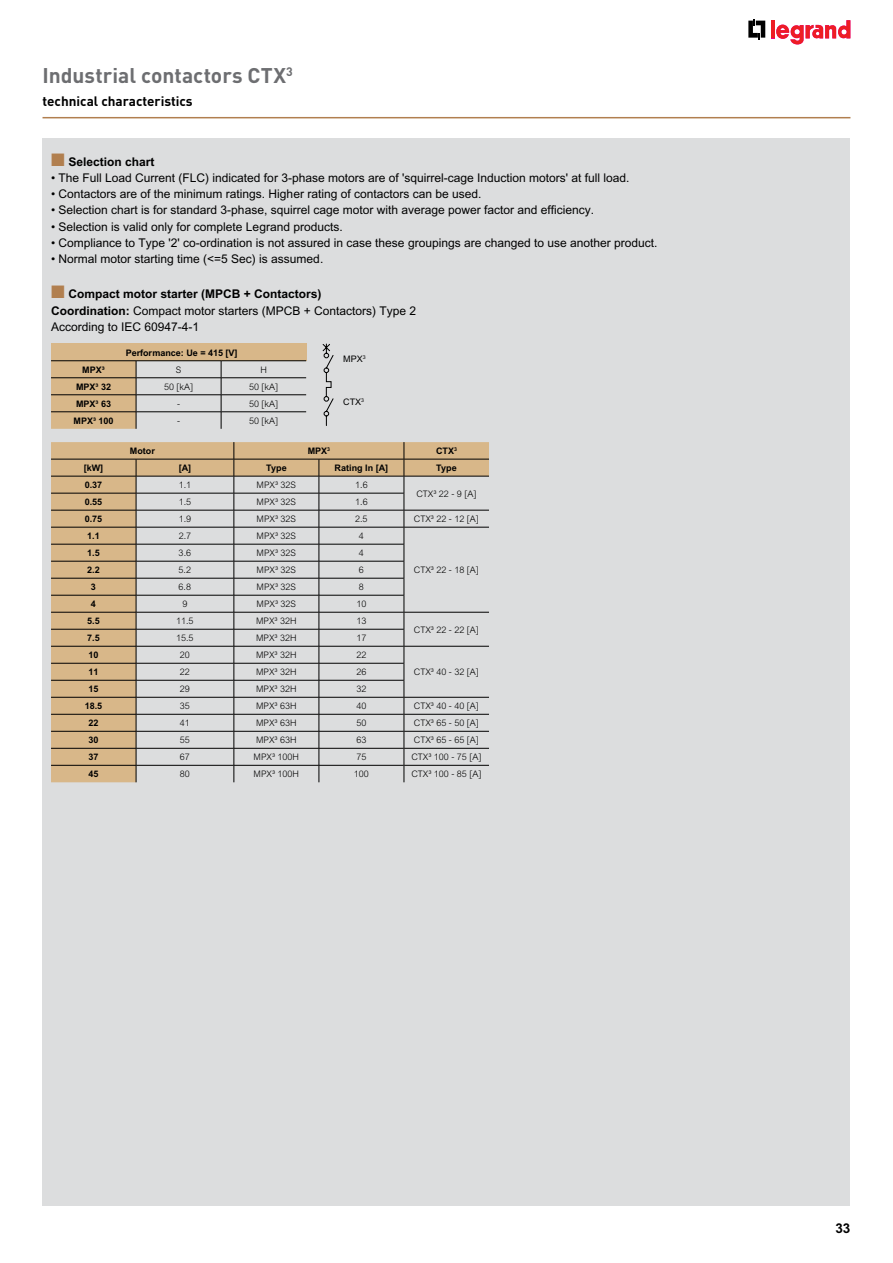
<style>
.page{position:relative;width:893px;height:1263px;background:#fff}
.page>*{position:absolute;margin:0;border:0;box-sizing:border-box;transform-origin:0 0}
.t1{font:700 21px "DIN Pro";color:#6d6e71}
.t2{font:700 13.5px "DIN Pro";color:#000}
.t3{font:700 13.5px "Arial";color:#000}
.t4{font:12px/16.2px "Arial";color:#000}
.t5{font:700 12px "Arial";color:#000}
.t6{font:300 9px "Arial";color:#000}
.t7{font:700 9px "Arial";color:#000}
.t8{font:9px "Arial";color:#000}
.s1{color:#b17f4f}
.s2{font-weight:700}
</style>
<div class="page">
<hr style="left:43px;top:117px;width:807px;height:1px;background:#b17f4f">
<svg style="left:748px;top:19px;width:17px;height:20px"></svg>
<hr style="left:771px;top:20px;width:4px;height:18px;background:#ed1d24">
<svg style="left:776px;top:20px;width:74px;height:25px"></svg>
<div style="left:43px;top:138px;width:807px;height:1067px;background:#dcddde"></div>
<div style="left:51px;top:344px;width:255px;height:17px;background:#d8b789"></div>
<hr style="left:51px;top:360px;width:85px;height:1px;background:#000">
<hr style="left:136px;top:360px;width:85px;height:1px;background:#000">
<hr style="left:221px;top:360px;width:85px;height:1px;background:#000">
<hr style="left:136px;top:377px;width:85px;height:1px;background:#000">
<hr style="left:221px;top:377px;width:85px;height:1px;background:#000">
<hr style="left:136px;top:394px;width:85px;height:1px;background:#000">
<hr style="left:221px;top:394px;width:85px;height:1px;background:#000">
<hr style="left:136px;top:411px;width:85px;height:1px;background:#000">
<svg style="left:51px;top:361px;width:86px;height:68px;background:#cbac81"></svg>
<hr style="left:221px;top:411px;width:85px;height:1px;background:#000">
<svg style="left:221px;top:361px;width:1px;height:68px"></svg>
<svg style="left:51px;top:442px;width:438px;height:340px"></svg>
<svg style="left:322px;top:343px;width:12px;height:83px"></svg>
<p class="t1" style="left:43px;top:58px;width:252px">Industrial contactors CTX<sup>3</sup></p>
<p class="t2" style="left:43px;top:90px;width:152px">technical characteristics</p>
<p class="t5" style="left:51px;top:154px;width:105px"><span class="s1">■</span> Selection chart</p>
<p class="t4" style="left:51px;top:170px;width:580px">• The Full Load Current (FLC) indicated for 3-phase motors are of 'squirrel-cage Induction motors' at full load.</p>
<p class="t4" style="left:51px;top:186px;width:432px">• Contactors are of the minimum ratings. Higher rating of contactors can be used.</p>
<p class="t4" style="left:51px;top:202px;width:545px">• Selection chart is for standard 3-phase, squirrel cage motor with average power factor and efficiency.</p>
<p class="t4" style="left:51px;top:219px;width:293px">• Selection is valid only for complete Legrand products.</p>
<p class="t4" style="left:51px;top:235px;width:608px">• Compliance to Type '2' co-ordination is not assured in case these groupings are changed to use another product.</p>
<p class="t4" style="left:51px;top:251px;width:274px">• Normal motor starting time (&lt;=5 Sec) is assumed.</p>
<p class="t4" style="left:51px;top:286px;width:367px"><span class="s1">■</span> <span class="s2">Compact motor starter (MPCB + Contactors)<br>Coordination:</span> Compact motor starters (MPCB + Contactors) Type 2<br>According to IEC 60947-4-1</p>
<p class="t7" style="left:126px;top:347px;width:113px">Performance: Ue = 415 [V]</p>
<p class="t7" style="left:82px;top:364px;width:24px">MPX³</p>
<p class="t6" style="left:176px;top:365px;width:7px">S</p>
<p class="t6" style="left:260px;top:365px;width:8px">H</p>
<p class="t7" style="left:76px;top:381px;width:37px">MPX³ 32</p>
<p class="t6" style="left:164px;top:382px;width:31px">50 [kA]</p>
<p class="t6" style="left:249px;top:382px;width:31px">50 [kA]</p>
<p class="t7" style="left:76px;top:398px;width:37px">MPX³ 63</p>
<p class="t6" style="left:177px;top:399px;width:4px">-</p>
<p class="t6" style="left:249px;top:399px;width:31px">50 [kA]</p>
<p class="t7" style="left:74px;top:415px;width:42px">MPX³ 100</p>
<p class="t6" style="left:177px;top:416px;width:4px">-</p>
<p class="t6" style="left:249px;top:416px;width:31px">50 [kA]</p>
<p class="t7" style="left:130px;top:445px;width:26px">Motor</p>
<p class="t7" style="left:308px;top:445px;width:24px">MPX<sup>3</sup></p>
<p class="t7" style="left:436px;top:445px;width:22px">CTX<sup>3</sup></p>
<p class="t7" style="left:84px;top:462px;width:21px">[kW]</p>
<p class="t7" style="left:179px;top:462px;width:14px">[A]</p>
<p class="t7" style="left:266px;top:462px;width:22px">Type</p>
<p class="t7" style="left:335px;top:462px;width:55px">Rating In [A]</p>
<p class="t7" style="left:436px;top:462px;width:22px">Type</p>
<p class="t7" style="left:85px;top:480px;width:19px">0.37</p>
<p class="t6" style="left:179px;top:480px;width:14px">1.1</p>
<p class="t6" style="left:257px;top:480px;width:41px">MPX³ 32S</p>
<p class="t6" style="left:355px;top:480px;width:14px">1.6</p>
<p class="t6" style="left:416px;top:488px;width:62px">CTX³ 22 - 9 [A]</p>
<p class="t7" style="left:85px;top:497px;width:19px">0.55</p>
<p class="t6" style="left:179px;top:497px;width:14px">1.5</p>
<p class="t6" style="left:257px;top:497px;width:41px">MPX³ 32S</p>
<p class="t6" style="left:355px;top:497px;width:14px">1.6</p>
<p class="t7" style="left:85px;top:514px;width:19px">0.75</p>
<p class="t6" style="left:179px;top:514px;width:14px">1.9</p>
<p class="t6" style="left:257px;top:514px;width:41px">MPX³ 32S</p>
<p class="t6" style="left:355px;top:514px;width:14px">2.5</p>
<p class="t6" style="left:414px;top:514px;width:67px">CTX³ 22 - 12 [A]</p>
<p class="t7" style="left:87px;top:531px;width:14px">1.1</p>
<p class="t6" style="left:179px;top:531px;width:14px">2.7</p>
<p class="t6" style="left:257px;top:531px;width:41px">MPX³ 32S</p>
<p class="t6" style="left:359px;top:531px;width:7px">4</p>
<p class="t6" style="left:414px;top:565px;width:67px">CTX³ 22 - 18 [A]</p>
<p class="t8" style="left:343px;top:354px;width:24px">MPX<sup>3</sup></p>
<p class="t8" style="left:343px;top:396px;width:22px">CTX<sup>3</sup></p>
<p class="t7" style="left:87px;top:548px;width:14px">1.5</p>
<p class="t6" style="left:179px;top:548px;width:14px">3.6</p>
<p class="t6" style="left:257px;top:548px;width:41px">MPX³ 32S</p>
<p class="t6" style="left:359px;top:548px;width:7px">4</p>
<p class="t7" style="left:87px;top:565px;width:14px">2.2</p>
<p class="t6" style="left:179px;top:565px;width:14px">5.2</p>
<p class="t6" style="left:257px;top:565px;width:41px">MPX³ 32S</p>
<p class="t6" style="left:359px;top:565px;width:7px">6</p>
<p class="t7" style="left:91px;top:582px;width:7px">3</p>
<p class="t6" style="left:179px;top:582px;width:14px">6.8</p>
<p class="t6" style="left:257px;top:582px;width:41px">MPX³ 32S</p>
<p class="t6" style="left:359px;top:582px;width:7px">8</p>
<p class="t7" style="left:91px;top:599px;width:7px">4</p>
<p class="t6" style="left:182px;top:599px;width:7px">9</p>
<p class="t6" style="left:257px;top:599px;width:41px">MPX³ 32S</p>
<p class="t6" style="left:356px;top:599px;width:12px">10</p>
<p class="t7" style="left:87px;top:616px;width:14px">5.5</p>
<p class="t6" style="left:176px;top:616px;width:19px">11.5</p>
<p class="t6" style="left:256px;top:616px;width:42px">MPX³ 32H</p>
<p class="t6" style="left:356px;top:616px;width:12px">13</p>
<p class="t6" style="left:414px;top:624px;width:67px">CTX³ 22 - 22 [A]</p>
<p class="t7" style="left:87px;top:633px;width:14px">7.5</p>
<p class="t6" style="left:176px;top:633px;width:19px">15.5</p>
<p class="t6" style="left:256px;top:633px;width:42px">MPX³ 32H</p>
<p class="t6" style="left:356px;top:633px;width:12px">17</p>
<p class="t7" style="left:88px;top:650px;width:12px">10</p>
<p class="t6" style="left:180px;top:650px;width:12px">20</p>
<p class="t6" style="left:256px;top:650px;width:42px">MPX³ 32H</p>
<p class="t6" style="left:356px;top:650px;width:12px">22</p>
<p class="t7" style="left:88px;top:667px;width:12px">11</p>
<p class="t6" style="left:180px;top:667px;width:12px">22</p>
<p class="t6" style="left:256px;top:667px;width:42px">MPX³ 32H</p>
<p class="t6" style="left:356px;top:667px;width:12px">26</p>
<p class="t6" style="left:414px;top:667px;width:67px">CTX³ 40 - 32 [A]</p>
<p class="t7" style="left:88px;top:684px;width:12px">15</p>
<p class="t6" style="left:180px;top:684px;width:12px">29</p>
<p class="t6" style="left:256px;top:684px;width:42px">MPX³ 32H</p>
<p class="t6" style="left:356px;top:684px;width:12px">32</p>
<p class="t7" style="left:85px;top:701px;width:19px">18.5</p>
<p class="t6" style="left:180px;top:701px;width:12px">35</p>
<p class="t6" style="left:256px;top:701px;width:42px">MPX³ 63H</p>
<p class="t6" style="left:356px;top:701px;width:12px">40</p>
<p class="t6" style="left:414px;top:701px;width:67px">CTX³ 40 - 40 [A]</p>
<p class="t7" style="left:88px;top:718px;width:12px">22</p>
<p class="t6" style="left:180px;top:718px;width:12px">41</p>
<p class="t6" style="left:256px;top:718px;width:42px">MPX³ 63H</p>
<p class="t6" style="left:356px;top:718px;width:12px">50</p>
<p class="t6" style="left:414px;top:718px;width:67px">CTX³ 65 - 50 [A]</p>
<p class="t7" style="left:88px;top:735px;width:12px">30</p>
<p class="t6" style="left:180px;top:735px;width:12px">55</p>
<p class="t6" style="left:256px;top:735px;width:42px">MPX³ 63H</p>
<p class="t6" style="left:356px;top:735px;width:12px">63</p>
<p class="t6" style="left:414px;top:735px;width:67px">CTX³ 65 - 65 [A]</p>
<p class="t7" style="left:88px;top:752px;width:12px">37</p>
<p class="t6" style="left:180px;top:752px;width:12px">67</p>
<p class="t6" style="left:254px;top:752px;width:47px">MPX³ 100H</p>
<p class="t6" style="left:356px;top:752px;width:12px">75</p>
<p class="t6" style="left:411px;top:752px;width:72px">CTX³ 100 - 75 [A]</p>
<p class="t7" style="left:88px;top:769px;width:12px">45</p>
<p class="t6" style="left:180px;top:769px;width:12px">80</p>
<p class="t6" style="left:254px;top:769px;width:47px">MPX³ 100H</p>
<p class="t6" style="left:354px;top:769px;width:17px">100</p>
<p class="t6" style="left:411px;top:769px;width:72px">CTX³ 100 - 85 [A]</p>
<p class="t3" style="left:835px;top:1220px;width:17px">33</p>
</div>
